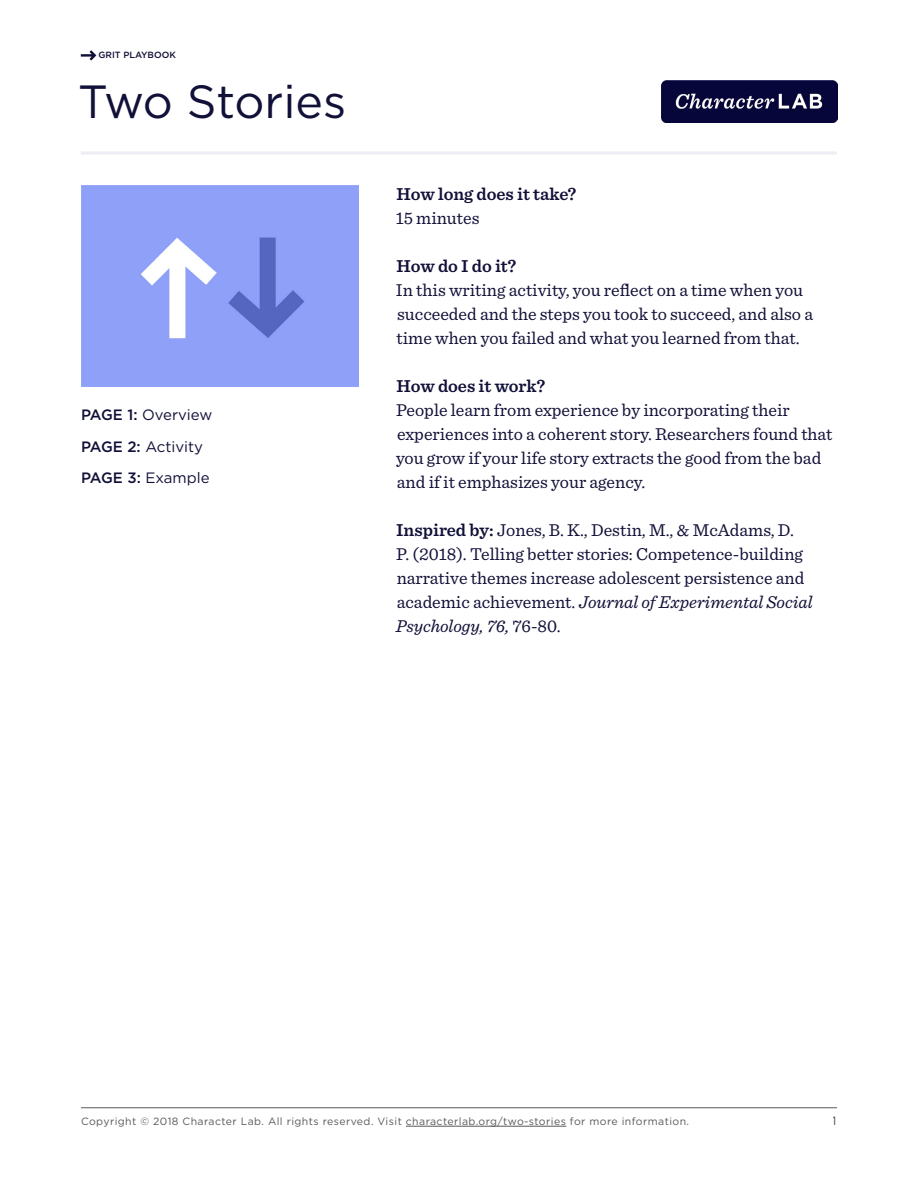
<style>
.page{position:relative;width:918px;height:1188px;background:#fff}
.page>*{position:absolute;margin:0;border:0;box-sizing:border-box;transform-origin:0 0}
.t1{font:46.5px "Gotham";color:#111038}
.t2{font:18px/24px "Sentinel";color:#111038}
.t3{font:600 18px "Sentinel";color:#111038}
.t4{font:15px/31.5px "Gotham";color:#111038}
.t5{font:12px "Gotham";color:#000}
.t6{font:10.5px "Gotham";letter-spacing:.04em;color:#58595b}
.t7{font:500 9px "Gotham";color:#111038}
.s1{font-weight:500}
.s2{font-weight:600}
.s3{font-style:italic}
</style>
<div class="page">
<hr style="left:81px;top:1107px;width:756px;height:1px;background:#58595b">
<img style="left:662px;top:80px;width:175px;height:42px">
<hr style="left:81px;top:152px;width:756px;height:2px;background:#424fa1">
<img style="left:81px;top:186px;width:278px;height:201px">
<svg style="left:81px;top:50px;width:15px;height:11px"></svg>
<hr style="left:406px;top:1126px;width:160px;height:1px;background:#58595b">
<p class="t7" style="left:99px;top:49px;width:79px">GRIT PLAYBOOK</p>
<h1 class="t1" style="left:78px;top:72px;width:270px">Two Stories</h1>
<p class="t4" style="left:81px;top:399px;width:133px"><span class="s1">PAGE 1:</span> Overview<br><span class="s1">PAGE 2:</span> Activity<br><span class="s1">PAGE 3:</span> Example</p>
<p class="t3" style="left:396px;top:180px;width:182px">How long does it take?</p>
<p class="t2" style="left:396px;top:205px;width:85px">15 minutes</p>
<p class="t3" style="left:396px;top:252px;width:121px">How do I do it?</p>
<p class="t2" style="left:396px;top:277px;width:419px">In this writing activity, you reflect on a time when you succeeded and the steps you took to succeed, and also a time when you failed and what you learned from that.</p>
<p class="t3" style="left:396px;top:372px;width:150px">How does it work?</p>
<p class="t2" style="left:396px;top:397px;width:438px">People learn from experience by incorporating their experiences into a coherent story. Researchers found that you grow if your life story extracts the good from the bad and if it emphasizes your agency.</p>
<p class="t2" style="left:396px;top:517px;width:419px"><span class="s2">Inspired by:</span> Jones, B. K., Destin, M., &amp; McAdams, D.<br>P. (2018). Telling better stories: Competence-building narrative themes increase adolescent persistence and academic achievement. <span class="s3">Journal of Experimental Social Psychology, 76,</span> 76-80.</p>
<p class="t6" style="left:81px;top:1115px;width:610px">Copyright © 2018 Character Lab. All rights reserved. Visit characterlab.org/two-stories for more information.</p>
<p class="t5" style="left:833px;top:1113px;width:6px">1</p>
</div>
